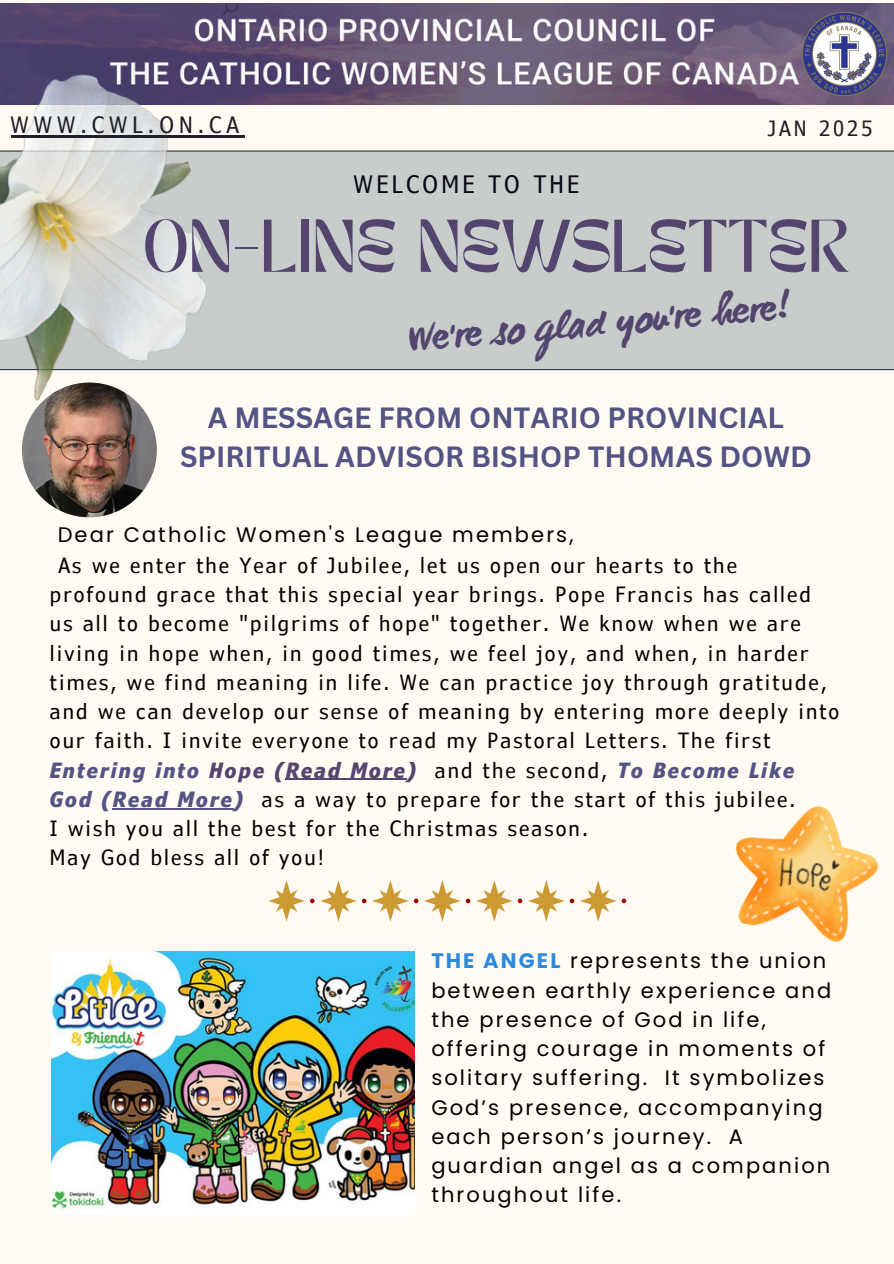
<style>
.page{position:relative;width:894px;height:1264px;background:#fff}
.page>*{position:absolute;margin:0;border:0;box-sizing:border-box;transform-origin:0 0}
.t1{font:52.2px "TANMERINGUE";color:#53456e}
.t2{font:700 39px "WC Mano Negra Bta";color:#53456e}
.t3{font:700 28.5px/39.3px "Canva Sans";color:#535384;text-align:center}
.t4{font:condensed 24px "Verdana Pro";letter-spacing:.14em;color:#0a0814}
.t5{font:condensed 22.5px "Verdana Pro";letter-spacing:.225em;color:#212028}
.t6{font:condensed 21px/29.2px "Verdana Pro";letter-spacing:.1em;color:#000}
.t7{font:21px/29.2px "Poppins";letter-spacing:.1em;color:#000}
.t8{font:condensed 21px "Verdana Pro";letter-spacing:.145em;color:#212028}
.s1{font-weight:700;font-style:italic;color:#535384}
.s2{font-weight:700;font-style:italic;color:#53456e}
.s3{font-weight:700;color:#2f89da}
</style>
<div class="page">
<div style="left:0;top:0;width:893px;height:1263px;background:#fffbf2"></div>
<hr style="left:0;top:369px;width:893px;height:1px;background:#212028">
<hr style="left:0;top:150px;width:893px;height:2px;background:#212028">
<img style="left:263px;top:3px;width:630px;height:102px">
<div style="left:0;top:151px;width:893px;height:218px;background:#c8cdcb"></div>
<img style="left:0;top:3px;width:263px;height:474px">
<img style="left:801px;top:11px;width:86px;height:86px">
<img style="left:51px;top:951px;width:364px;height:263px">
<img style="left:22px;top:382px;width:135px;height:135px;border-radius:50%">
<svg style="left:268px;top:880px;width:358px;height:41px"></svg>
<hr style="left:11px;top:135px;width:233px;height:3px;background:#212028">
<hr style="left:285px;top:778px;width:122px;height:1px;background:#53456e">
<hr style="left:113px;top:808px;width:121px;height:1px;background:#535384">
<img style="left:735px;top:806px;width:144px;height:136px">
<p class="t5" style="left:11px;top:111px;width:230px">WWW.CWL.ON.CA</p>
<p class="t8" style="left:767px;top:115px;width:106px">JAN 2025</p>
<p class="t4" style="left:353px;top:169px;width:227px">WELCOME TO THE</p>
<p class="t1" style="left:143px;top:219px;width:706px">ON-LINE NEWSLETTER</p>
<h5 class="t2" style="left:406px;top:315px;width:384px;rotate:-5deg">We're so glad you're here!</h5>
<h4 class="t3" style="left:180px;top:397px;width:633px">A MESSAGE FROM ONTARIO PROVINCIAL<br>SPIRITUAL ADVISOR BISHOP THOMAS DOWD</h4>
<p class="t7" style="left:58px;top:520px;width:517px">Dear Catholic Women's League members,</p>
<p class="t6" style="left:50px;top:549px;width:790px;text-indent:8px">As we enter the Year of Jubilee, let us open our hearts to the<br>profound grace that this special year brings. Pope Francis has called<br>us all to become "pilgrims of hope" together. We know when we are living in hope when, in good times, we feel joy, and when, in harder times, we find meaning in life. We can practice joy through gratitude, and we can develop our sense of meaning by entering more deeply into our faith. I invite everyone to read my Pastoral Letters. The first <span class="s1">Entering into</span> <span class="s2">Hope (Read More)</span> and the second, <span class="s1">To Become Like God (Read More)</span></p>
<p class="t6" style="left:50px;top:783px;width:746px;text-indent:212px">as a way to prepare for the start of this jubilee.<br>I wish you all the best for the Christmas season.<br>May God bless all of you!</p>
<h1 class="t7" style="left:431px;top:946px;width:401px"><span class="s3">THE ANGEL</span> represents the union between earthly experience and the presence of God in life, offering courage in moments of solitary suffering. It symbolizes<br>God’s presence, accompanying each person’s journey. A guardian angel as a companion throughout life.</h1>
</div>
